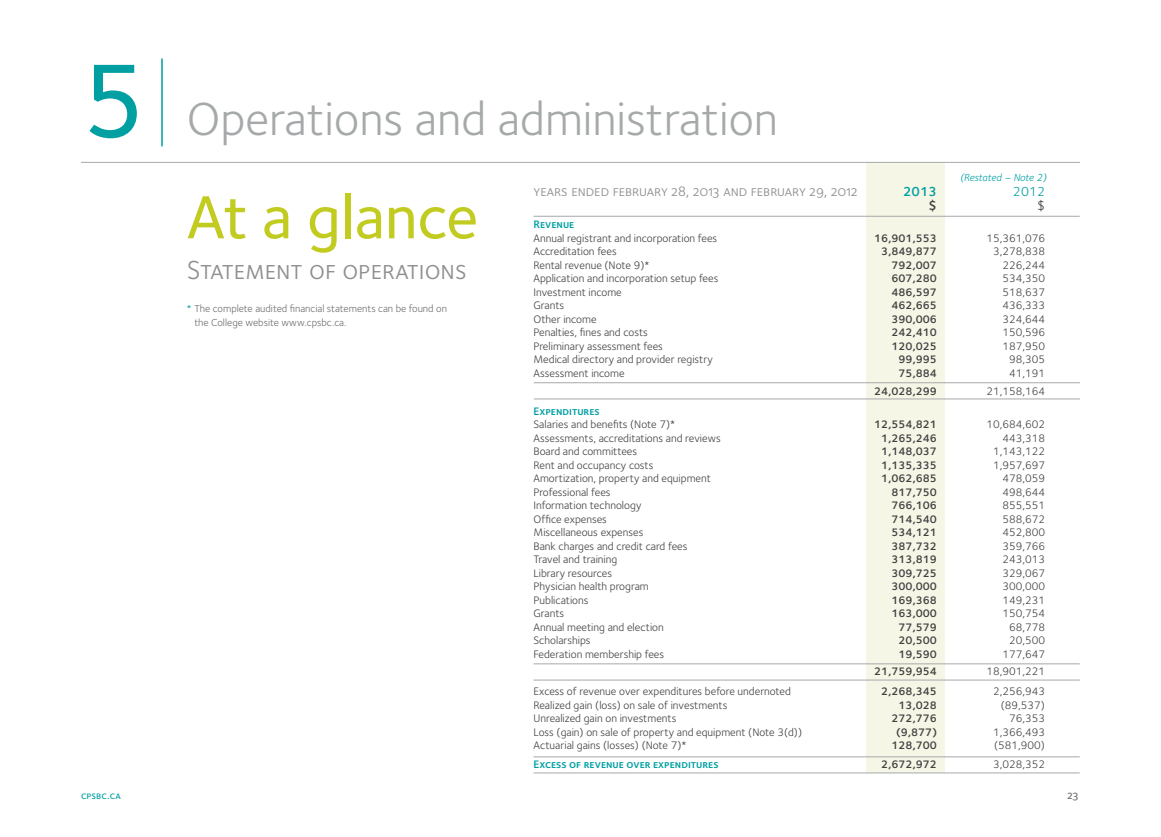
<style>
.page{position:relative;width:1161px;height:837px;background:#fff}
.page>*{position:absolute;margin:0;border:0;box-sizing:border-box;transform-origin:0 0}
.t1{font:500 108px "Foundry Sterling";color:#009fa2}
.t2{font:500 63px "Foundry Sterling";color:#c2cb20}
.t3{font:48px "Foundry Sterling";color:#a6a9aa}
.t4{font:27px "Foundry Sterling Book Expert";color:#8e9090}
.t5{font:15px "Foundry Sterling Book Expert";color:#8e9090}
.t6{font:600 13.5px "Foundry Sterling";color:#009fa2}
.t7{font:13.5px "Foundry Sterling";color:#009fa2}
.t8{font:600 13.5px "Foundry Sterling";color:#414042}
.t9{font:13.5px "Foundry Sterling";color:#414042}
.t10{font:12px "Foundry Sterling Medium Expert";color:#6d6e71}
.t11{font:11.25px "Foundry Sterling";color:#414042}
.t12{font:600 11.25px "Foundry Sterling";color:#414042}
.t13{font:11.25px "Foundry Sterling Demi Expert";color:#009fa2}
.t14{font:10.5px/13.5px "Foundry Sterling";color:#6d6e71}
.t15{font:italic 10.5px "Foundry Sterling";letter-spacing:-.01em;color:#009fa2}
.t16{font:10.5px "Foundry Sterling Medium Expert";letter-spacing:.01em;color:#009fa2}
.s1{color:#009fa2}
</style>
<div class="page">
<div style="left:866px;top:162px;width:79px;height:611px;background:#f5f6e5"></div>
<hr style="left:81px;top:162px;width:999px;height:1px;background:#a6a9aa">
<hr style="left:161px;top:58px;width:2px;height:88px;background:#009fa2">
<hr style="left:534px;top:216px;width:546px;height:1px;background:#a6a9aa">
<hr style="left:534px;top:382px;width:546px;height:1px;background:#a6a9aa">
<hr style="left:534px;top:399px;width:546px;height:1px;background:#a6a9aa">
<hr style="left:534px;top:663px;width:546px;height:1px;background:#a6a9aa">
<hr style="left:534px;top:680px;width:546px;height:1px;background:#a6a9aa">
<hr style="left:534px;top:773px;width:546px;height:1px;background:#a6a9aa">
<hr style="left:534px;top:756px;width:546px;height:1px;background:#a6a9aa">
<h1 class="t1" style="left:81px;top:24px;width:67px">5</h1>
<h3 class="t3" style="left:187px;top:85px;width:593px">Operations and administration</h3>
<p class="t15" style="left:960px;top:170px;width:88px">(Restated – Note 2)</p>
<h2 class="t2" style="left:187px;top:173px;width:293px">At a glance</h2>
<h3 class="t4" style="left:187px;top:251px;width:281px">Statement of operations</h3>
<p class="t14" style="left:194px;top:302px;width:254px;text-indent:-7px"><span class="s1">*</span> The complete audited financial statements can be found on the College website www.cpsbc.ca.</p>
<h3 class="t5" style="left:534px;top:180px;width:326px">years ended february 28, 2013 and february 29, 2012</h3>
<p class="t6" style="left:903px;top:182px;width:35px">2013</p>
<p class="t7" style="left:1013px;top:182px;width:34px">2012</p>
<p class="t8" style="left:929px;top:196px;width:10px">$</p>
<p class="t9" style="left:1037px;top:196px;width:10px">$</p>
<p class="t13" style="left:534px;top:217px;width:42px">Revenue</p>
<p class="t11" style="left:534px;top:230px;width:185px">Annual registrant and incorporation fees</p>
<p class="t12" style="left:874px;top:230px;width:65px">16,901,553</p>
<p class="t11" style="left:986px;top:230px;width:60px">15,361,076</p>
<p class="t11" style="left:534px;top:244px;width:85px">Accreditation fees</p>
<p class="t12" style="left:881px;top:244px;width:57px">3,849,877</p>
<p class="t11" style="left:993px;top:244px;width:54px">3,278,838</p>
<p class="t11" style="left:534px;top:257px;width:117px">Rental revenue (Note 9)*</p>
<p class="t12" style="left:891px;top:257px;width:47px">792,007</p>
<p class="t11" style="left:1002px;top:257px;width:44px">226,244</p>
<p class="t11" style="left:534px;top:271px;width:186px">Application and incorporation setup fees</p>
<p class="t12" style="left:891px;top:271px;width:47px">607,280</p>
<p class="t11" style="left:1002px;top:271px;width:44px">534,350</p>
<p class="t11" style="left:534px;top:284px;width:90px">Investment income</p>
<p class="t12" style="left:891px;top:284px;width:47px">486,597</p>
<p class="t11" style="left:1002px;top:284px;width:44px">518,637</p>
<p class="t11" style="left:534px;top:298px;width:32px">Grants</p>
<p class="t12" style="left:891px;top:298px;width:47px">462,665</p>
<p class="t11" style="left:1002px;top:298px;width:44px">436,333</p>
<p class="t11" style="left:534px;top:311px;width:65px">Other income</p>
<p class="t12" style="left:891px;top:311px;width:47px">390,006</p>
<p class="t11" style="left:1002px;top:311px;width:44px">324,644</p>
<p class="t11" style="left:534px;top:325px;width:116px">Penalties, fines and costs</p>
<p class="t12" style="left:891px;top:325px;width:47px">242,410</p>
<p class="t11" style="left:1002px;top:325px;width:44px">150,596</p>
<p class="t11" style="left:534px;top:338px;width:131px">Preliminary assessment fees</p>
<p class="t12" style="left:891px;top:338px;width:47px">120,025</p>
<p class="t11" style="left:1002px;top:338px;width:44px">187,950</p>
<p class="t11" style="left:534px;top:352px;width:181px">Medical directory and provider registry</p>
<p class="t12" style="left:898px;top:352px;width:40px">99,995</p>
<p class="t11" style="left:1009px;top:352px;width:38px">98,305</p>
<p class="t11" style="left:534px;top:365px;width:93px">Assessment income</p>
<p class="t12" style="left:898px;top:365px;width:40px">75,884</p>
<p class="t11" style="left:1009px;top:365px;width:38px">41,191</p>
<p class="t12" style="left:874px;top:383px;width:65px">24,028,299</p>
<p class="t11" style="left:986px;top:383px;width:60px">21,158,164</p>
<p class="t13" style="left:534px;top:403px;width:68px">Expenditures</p>
<p class="t11" style="left:534px;top:416px;width:143px">Salaries and benefits (Note 7)*</p>
<p class="t12" style="left:874px;top:416px;width:65px">12,554,821</p>
<p class="t11" style="left:986px;top:416px;width:60px">10,684,602</p>
<p class="t11" style="left:534px;top:430px;width:189px">Assessments, accreditations and reviews</p>
<p class="t12" style="left:881px;top:430px;width:57px">1,265,246</p>
<p class="t11" style="left:1002px;top:430px;width:44px">443,318</p>
<p class="t11" style="left:534px;top:443px;width:105px">Board and committees</p>
<p class="t12" style="left:881px;top:443px;width:57px">1,148,037</p>
<p class="t11" style="left:993px;top:443px;width:54px">1,143,122</p>
<p class="t11" style="left:534px;top:457px;width:121px">Rent and occupancy costs</p>
<p class="t12" style="left:881px;top:457px;width:57px">1,135,335</p>
<p class="t11" style="left:993px;top:457px;width:54px">1,957,697</p>
<p class="t11" style="left:534px;top:470px;width:179px">Amortization, property and equipment</p>
<p class="t12" style="left:881px;top:470px;width:57px">1,062,685</p>
<p class="t11" style="left:1002px;top:470px;width:44px">478,059</p>
<p class="t11" style="left:534px;top:484px;width:79px">Professional fees</p>
<p class="t12" style="left:891px;top:484px;width:47px">817,750</p>
<p class="t11" style="left:1002px;top:484px;width:44px">498,644</p>
<p class="t11" style="left:534px;top:497px;width:110px">Information technology</p>
<p class="t12" style="left:891px;top:497px;width:47px">766,106</p>
<p class="t11" style="left:1002px;top:497px;width:44px">855,551</p>
<p class="t11" style="left:534px;top:511px;width:75px">Office expenses</p>
<p class="t12" style="left:891px;top:511px;width:47px">714,540</p>
<p class="t11" style="left:1002px;top:511px;width:44px">588,672</p>
<p class="t11" style="left:534px;top:524px;width:111px">Miscellaneous expenses</p>
<p class="t12" style="left:891px;top:524px;width:47px">534,121</p>
<p class="t11" style="left:1002px;top:524px;width:44px">452,800</p>
<p class="t11" style="left:534px;top:538px;width:156px">Bank charges and credit card fees</p>
<p class="t12" style="left:891px;top:538px;width:47px">387,732</p>
<p class="t11" style="left:1002px;top:538px;width:44px">359,766</p>
<p class="t11" style="left:534px;top:551px;width:85px">Travel and training</p>
<p class="t12" style="left:891px;top:551px;width:47px">313,819</p>
<p class="t11" style="left:1002px;top:551px;width:44px">243,013</p>
<p class="t11" style="left:534px;top:565px;width:80px">Library resources</p>
<p class="t12" style="left:891px;top:565px;width:47px">309,725</p>
<p class="t11" style="left:1002px;top:565px;width:44px">329,067</p>
<p class="t11" style="left:534px;top:578px;width:117px">Physician health program</p>
<p class="t12" style="left:891px;top:578px;width:47px">300,000</p>
<p class="t11" style="left:1002px;top:578px;width:44px">300,000</p>
<p class="t11" style="left:534px;top:592px;width:57px">Publications</p>
<p class="t12" style="left:891px;top:592px;width:47px">169,368</p>
<p class="t11" style="left:1002px;top:592px;width:44px">149,231</p>
<p class="t11" style="left:534px;top:605px;width:32px">Grants</p>
<p class="t12" style="left:891px;top:605px;width:47px">163,000</p>
<p class="t11" style="left:1002px;top:605px;width:44px">150,754</p>
<p class="t11" style="left:534px;top:619px;width:132px">Annual meeting and election</p>
<p class="t12" style="left:898px;top:619px;width:40px">77,579</p>
<p class="t11" style="left:1009px;top:619px;width:38px">68,778</p>
<p class="t11" style="left:534px;top:632px;width:59px">Scholarships</p>
<p class="t12" style="left:898px;top:632px;width:40px">20,500</p>
<p class="t11" style="left:1009px;top:632px;width:38px">20,500</p>
<p class="t11" style="left:534px;top:646px;width:132px">Federation membership fees</p>
<p class="t12" style="left:898px;top:646px;width:40px">19,590</p>
<p class="t11" style="left:1002px;top:646px;width:44px">177,647</p>
<p class="t12" style="left:874px;top:664px;width:65px">21,759,954</p>
<p class="t11" style="left:986px;top:664px;width:60px">18,901,221</p>
<p class="t11" style="left:534px;top:684px;width:259px">Excess of revenue over expenditures before undernoted</p>
<p class="t12" style="left:881px;top:684px;width:57px">2,268,345</p>
<p class="t11" style="left:993px;top:684px;width:54px">2,256,943</p>
<p class="t11" style="left:534px;top:697px;width:195px">Realized gain (loss) on sale of investments</p>
<p class="t12" style="left:898px;top:697px;width:40px">13,028</p>
<p class="t11" style="left:1001px;top:697px;width:46px">(89,537)</p>
<p class="t11" style="left:534px;top:711px;width:144px">Unrealized gain on investments</p>
<p class="t12" style="left:891px;top:711px;width:47px">272,776</p>
<p class="t11" style="left:1009px;top:711px;width:38px">76,353</p>
<p class="t11" style="left:534px;top:724px;width:270px">Loss (gain) on sale of property and equipment (Note 3(d))</p>
<p class="t12" style="left:896px;top:724px;width:42px">(9,877)</p>
<p class="t11" style="left:993px;top:724px;width:54px">1,366,493</p>
<p class="t11" style="left:534px;top:738px;width:155px">Actuarial gains (losses) (Note 7)*</p>
<p class="t12" style="left:891px;top:738px;width:47px">128,700</p>
<p class="t11" style="left:994px;top:738px;width:52px">(581,900)</p>
<p class="t13" style="left:534px;top:756px;width:187px">Excess of revenue over expenditures</p>
<p class="t12" style="left:881px;top:756px;width:57px">2,672,972</p>
<p class="t11" style="left:993px;top:756px;width:54px">3,028,352</p>
<p class="t16" style="left:81px;top:788px;width:42px">cpsbc.ca</p>
<p class="t10" style="left:1068px;top:786px;width:12px">23</p>
</div>
